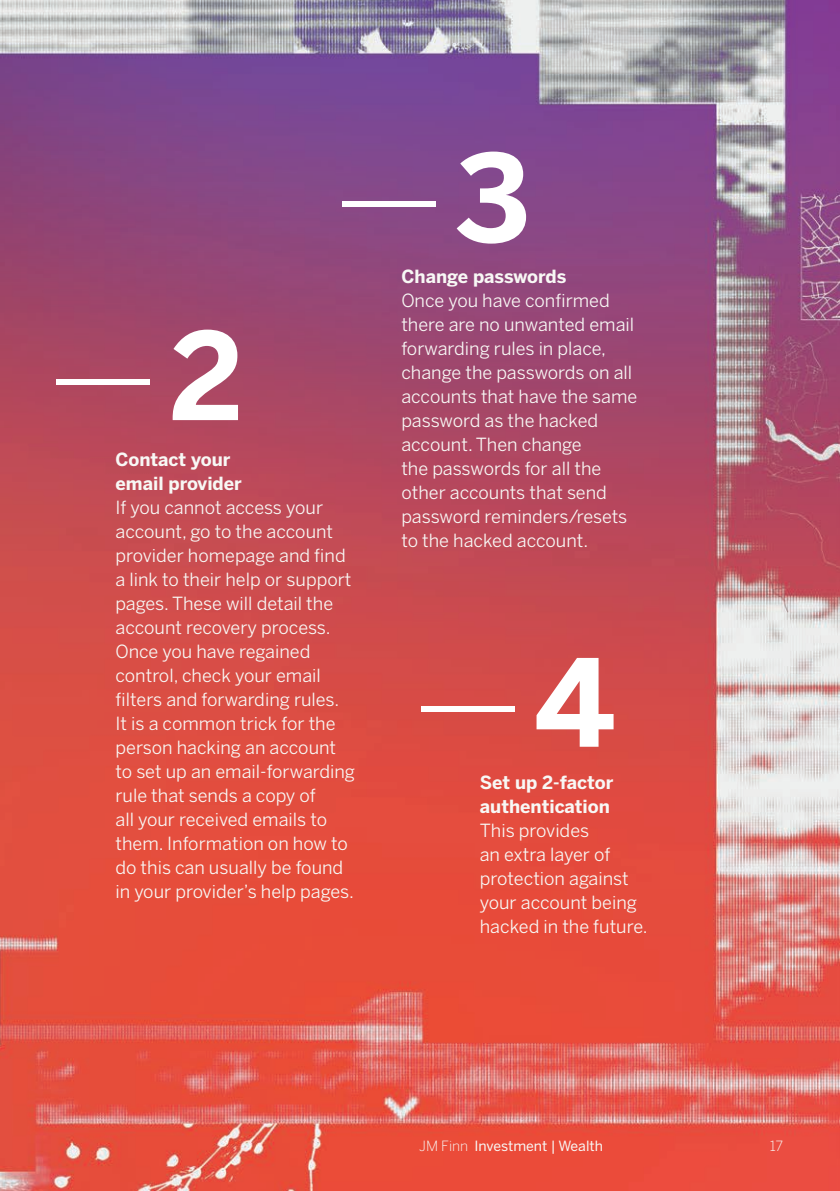
<style>
.page{position:relative;width:840px;height:1191px;background:#fff}
.page>*{position:absolute;margin:0;border:0;box-sizing:border-box;transform-origin:0 0}
.t1{font:300 120px "Benton Sans";color:#fff}
.t2{font:18px/24px "Benton Sans";color:#f8f8f5}
.t3{font:700 18px/24px "Benton Sans";color:#f8f8f5}
.t4{font:14px "Benton Sans";color:#f8f8f5}
.t5{font:300 14px "Benton Sans";color:#f8f8f5}
.s1{font-weight:700}
.s2{font-weight:300}
</style>
<div class="page">
<img style="left:0;top:0;width:839px;height:1191px">
<h1 class="t1" style="left:334px;top:128px;width:198px">—<span class="s1">3</span></h1>
<h1 class="t1" style="left:48px;top:306px;width:196px">—<span class="s1">2</span></h1>
<p class="t3" style="left:115px;top:447px;width:128px">Contact your email provider</p>
<p class="t2" style="left:115px;top:495px;width:241px">If you cannot access your account, go to the account provider homepage and find a link to their help or support pages. These will detail the account recovery process.<br>Once you have regained control, check your email filters and forwarding rules.<br>It is a common trick for the person hacking an account to set up an email-forwarding rule that sends a copy of<br>all your received emails to them. Information on how to do this can usually be found in your provider’s help pages.</p>
<p class="t3" style="left:401px;top:264px;width:166px">Change passwords</p>
<p class="t2" style="left:401px;top:288px;width:237px">Once you have confirmed there are no unwanted email forwarding rules in place, change the passwords on all accounts that have the same password as the hacked account. Then change<br>the passwords for all the other accounts that send password reminders/resets to the hacked account.</p>
<h1 class="t1" style="left:412px;top:632px;width:204px">—<span class="s1">4</span></h1>
<p class="t3" style="left:479px;top:770px;width:135px">Set up 2-factor authentication</p>
<p class="t2" style="left:479px;top:818px;width:169px">This provides<br>an extra layer of protection against your account being hacked in the future.</p>
<p class="t4" style="left:419px;top:1137px;width:185px"><span class="s2">JM Finn</span> Investment | Wealth</p>
<p class="t5" style="left:769px;top:1137px;width:15px">17</p>
</div>
